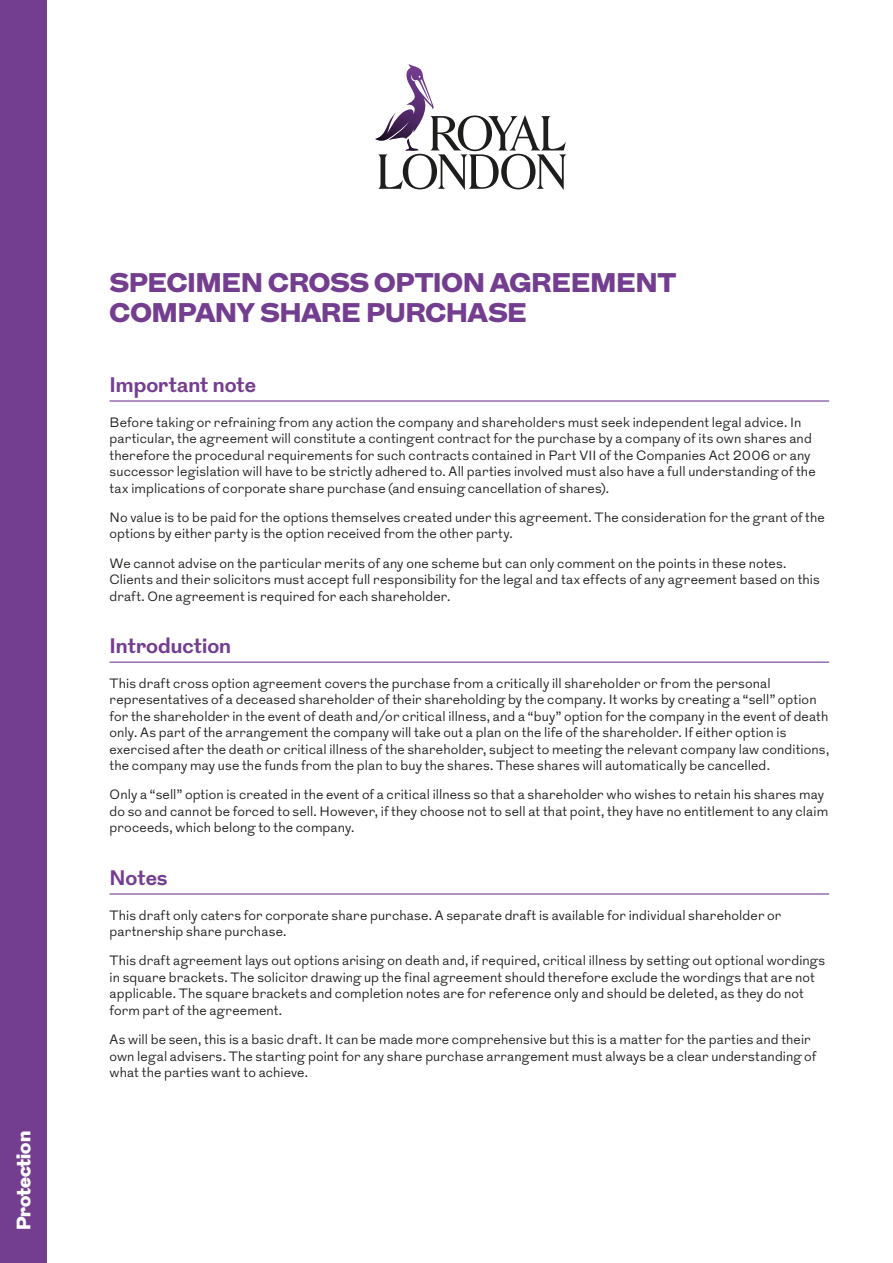
<style>
.page{position:relative;width:893px;height:1263px;background:#fff}
.page>*{position:absolute;margin:0;border:0;box-sizing:border-box;transform-origin:0 0}
.t1{font:900 27px/30px "Grot";color:#743e90}
.t2{font:700 21px "Grot";color:#743e90}
.t3{font:900 19.5px "Grot";color:#fff}
.t4{font:300 13.5px/16.5px "Grot";letter-spacing:.01em;color:#1d1d1b}
</style>
<div class="page">
<div style="left:0;top:0;width:47px;height:1263px;background:#743e90"></div>
<hr style="left:110px;top:400px;width:719px;height:2px;background:#743e90">
<hr style="left:110px;top:661px;width:719px;height:2px;background:#743e90">
<hr style="left:110px;top:893px;width:719px;height:1px;background:#743e90">
<svg style="left:375px;top:64px;width:192px;height:126px"></svg>
<h3 class="t3" style="left:10px;top:1230px;width:101px;rotate:-90deg">Protection</h3>
<h1 class="t1" style="left:110px;top:269px;width:568px">SPECIMEN CROSS OPTION AGREEMENT<br>COMPANY SHARE PURCHASE</h1>
<h2 class="t2" style="left:110px;top:370px;width:148px">Important note</h2>
<p class="t4" style="left:110px;top:414px;width:708px">Before taking or refraining from any action the company and shareholders must seek independent legal advice. In particular, the agreement will constitute a contingent contract for the purchase by a company of its own shares and therefore the procedural requirements for such contracts contained in Part VII of the Companies Act 2006 or any successor legislation will have to be strictly adhered to. All parties involved must also have a full understanding of the tax implications of corporate share purchase (and ensuing cancellation of shares).</p>
<p class="t4" style="left:110px;top:509px;width:717px">No value is to be paid for the options themselves created under this agreement. The consideration for the grant of the options by either party is the option received from the other party.</p>
<p class="t4" style="left:110px;top:555px;width:712px">We cannot advise on the particular merits of any one scheme but can only comment on the points in these notes.<br>Clients and their solicitors must accept full responsibility for the legal and tax effects of any agreement based on this draft. One agreement is required for each shareholder.</p>
<h2 class="t2" style="left:110px;top:631px;width:123px">Introduction</h2>
<p class="t4" style="left:110px;top:675px;width:721px">This draft cross option agreement covers the purchase from a critically ill shareholder or from the personal representatives of a deceased shareholder of their shareholding by the company. It works by creating a “sell” option for the shareholder in the event of death and/or critical illness, and a “buy” option for the company in the event of death only. As part of the arrangement the company will take out a plan on the life of the shareholder. If either option is exercised after the death or critical illness of the shareholder, subject to meeting the relevant company law conditions, the company may use the funds from the plan to buy the shares. These shares will automatically be cancelled.</p>
<p class="t4" style="left:110px;top:787px;width:720px">Only a “sell” option is created in the event of a critical illness so that a shareholder who wishes to retain his shares may do so and cannot be forced to sell. However, if they choose not to sell at that point, they have no entitlement to any claim proceeds, which belong to the company.</p>
<h2 class="t2" style="left:110px;top:863px;width:60px">Notes</h2>
<p class="t4" style="left:110px;top:907px;width:673px">This draft only caters for corporate share purchase. A separate draft is available for individual shareholder or partnership share purchase.</p>
<p class="t4" style="left:110px;top:953px;width:717px">This draft agreement lays out options arising on death and, if required, critical illness by setting out optional wordings in square brackets. The solicitor drawing up the final agreement should therefore exclude the wordings that are not applicable. The square brackets and completion notes are for reference only and should be deleted, as they do not form part of the agreement.</p>
<p class="t4" style="left:110px;top:1031px;width:708px">As will be seen, this is a basic draft. It can be made more comprehensive but this is a matter for the parties and their own legal advisers. The starting point for any share purchase arrangement must always be a clear understanding of what the parties want to achieve.</p>
</div>
